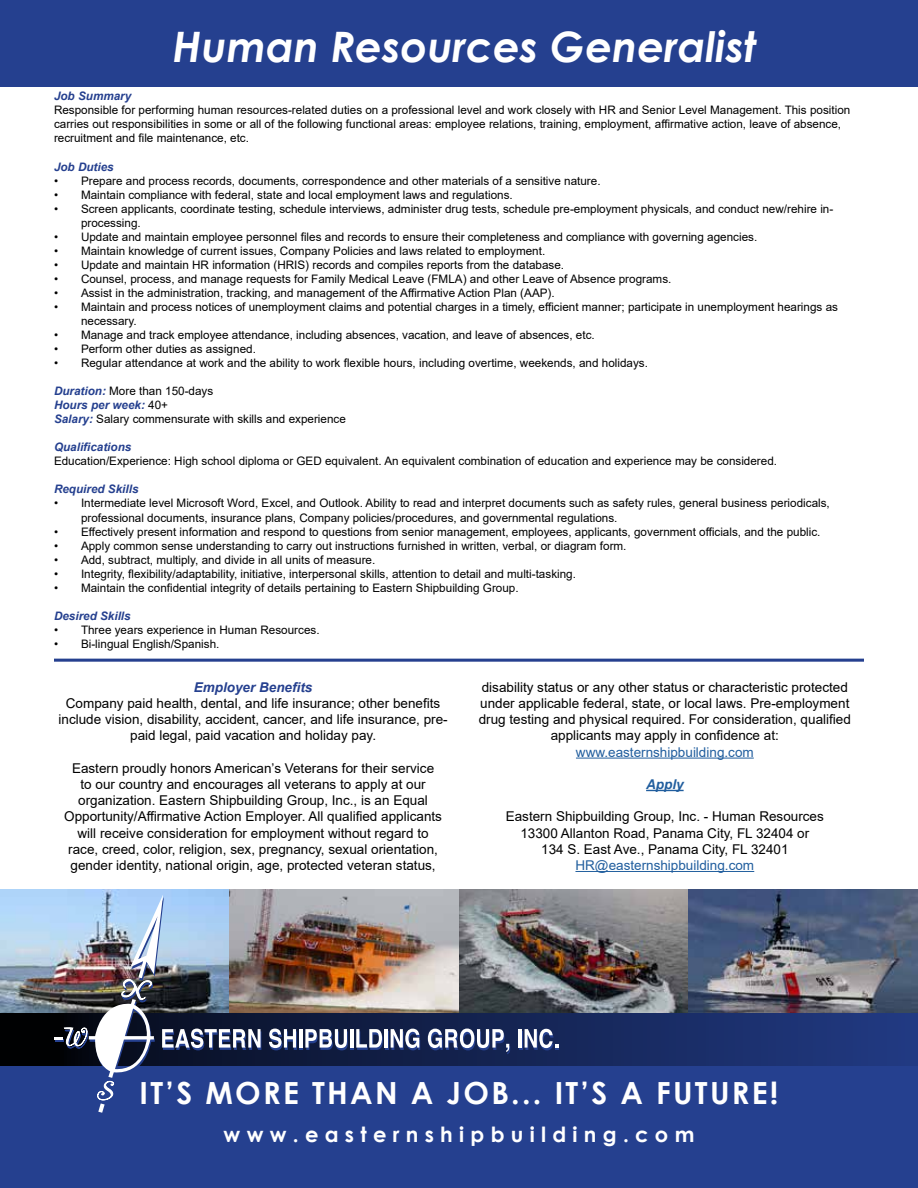
<style>
.page{position:relative;width:918px;height:1188px;background:#fff}
.page>*{position:absolute;margin:0;border:0;box-sizing:border-box;transform-origin:0 0}
.t1{font:italic 700 42px "Century Gothic";color:#fff}
.t2{font:700 30.45px "Century Gothic";letter-spacing:.075em;color:#fff}
.t3{font:700 21px "Century Gothic";letter-spacing:.3em;color:#fff}
.t4{font:13.5px/16.2px "Arial";color:#000;text-align:center}
.t5{font:13.5px "Arial";color:#215e9e}
.t6{font:italic 700 13.5px "Arial";color:#25408f}
.t7{font:italic 700 13.5px "Arial";color:#215e9e}
.t8{font:11.7px/14.1px "Arial";color:#000}
.t9{font:italic 700 11.7px "Arial";color:#25408f}
.s1{font-weight:700;font-style:italic;color:#25408f}
</style>
<div class="page">
<div style="left:0;top:0;width:918px;height:86px;background:#25408f"></div>
<img style="left:0;top:890px;width:918px;height:124px">
<hr style="left:576px;top:758px;width:178px;height:1px;background:#215e9e">
<hr style="left:646px;top:790px;width:38px;height:1px;background:#215e9e">
<hr style="left:575px;top:871px;width:179px;height:1px;background:#215e9e">
<hr style="left:54px;top:659px;width:810px;height:3px;background:#25408f">
<div style="left:0;top:1014px;width:918px;height:174px;background:#25408f"></div>
<svg style="left:0;top:1014px;width:918px;height:51px"></svg>
<hr style="left:300px;top:1031px;width:3px;height:19px;background:#25408f">
<hr style="left:351px;top:1031px;width:3px;height:19px;background:#25408f">
<hr style="left:385px;top:1031px;width:3px;height:19px;background:#25408f">
<hr style="left:519px;top:1031px;width:3px;height:19px;background:#25408f">
<svg style="left:269px;top:1029px;width:28px;height:21px"></svg>
<hr style="left:299px;top:1029px;width:3px;height:19px;background:#fff">
<svg style="left:305px;top:1029px;width:43px;height:21px"></svg>
<hr style="left:350px;top:1029px;width:3px;height:19px;background:#fff">
<svg style="left:356px;top:1029px;width:27px;height:21px"></svg>
<hr style="left:384px;top:1029px;width:4px;height:19px;background:#fff">
<svg style="left:391px;top:1029px;width:29px;height:21px"></svg>
<svg style="left:428px;top:1029px;width:82px;height:25px"></svg>
<hr style="left:518px;top:1029px;width:3px;height:19px;background:#fff">
<svg style="left:525px;top:1029px;width:34px;height:21px"></svg>
<img style="left:54px;top:895px;width:207px;height:218px">
<h1 class="t1" style="left:173px;top:14px;width:585px">Human Resources Generalist</h1>
<p class="t9" style="left:54px;top:88px;width:79px">Job Summary</p>
<p class="t8" style="left:54px;top:103px;width:798px">Responsible for performing human resources-related duties on a professional level and work closely with HR and Senior Level Management. This position carries out responsibilities in some or all of the following functional areas: employee relations, training, employment, affirmative action, leave of absence, recruitment and file maintenance, etc.</p>
<p class="t9" style="left:54px;top:159px;width:61px">Job Duties</p>
<p class="t8" style="left:54px;top:173px;width:548px">• Prepare and process records, documents, correspondence and other materials of a sensitive nature.</p>
<p class="t8" style="left:54px;top:187px;width:460px">• Maintain compliance with federal, state and local employment laws and regulations.</p>
<p class="t8" style="left:81px;top:201px;width:754px;text-indent:-27px">• Screen applicants, coordinate testing, schedule interviews, administer drug tests, schedule pre-employment physicals, and conduct new/rehire in&shy;processing.</p>
<p class="t8" style="left:54px;top:229px;width:705px">• Update and maintain employee personnel files and records to ensure their completeness and compliance with governing agencies.</p>
<p class="t8" style="left:54px;top:244px;width:493px">• Maintain knowledge of current issues, Company Policies and laws related to employment.</p>
<p class="t8" style="left:54px;top:258px;width:512px">• Update and maintain HR information (HRIS) records and compiles reports from the database.</p>
<p class="t8" style="left:54px;top:272px;width:619px">• Counsel, process, and manage requests for Family Medical Leave (FMLA) and other Leave of Absence programs.</p>
<p class="t8" style="left:54px;top:286px;width:502px">• Assist in the administration, tracking, and management of the Affirmative Action Plan (AAP).</p>
<p class="t8" style="left:81px;top:300px;width:759px;text-indent:-27px">• Maintain and process notices of unemployment claims and potential charges in a timely, efficient manner; participate in unemployment hearings as necessary.</p>
<p class="t8" style="left:54px;top:328px;width:542px">• Manage and track employee attendance, including absences, vacation, and leave of absences, etc.</p>
<p class="t8" style="left:54px;top:342px;width:203px">• Perform other duties as assigned.</p>
<p class="t8" style="left:54px;top:356px;width:596px">• Regular attendance at work and the ability to work flexible hours, including overtime, weekends, and holidays.</p>
<p class="t8" style="left:54px;top:384px;width:293px"><span class="s1">Duration:</span> More than 150-days<br><span class="s1">Hours per week:</span> 40+<br><span class="s1">Salary:</span> Salary commensurate with skills and experience</p>
<p class="t9" style="left:54px;top:439px;width:79px">Qualifications</p>
<p class="t8" style="left:54px;top:454px;width:725px">Education/Experience: High school diploma or GED equivalent. An equivalent combination of education and experience may be considered.</p>
<p class="t9" style="left:54px;top:482px;width:86px">Required Skills</p>
<p class="t8" style="left:81px;top:496px;width:750px;text-indent:-27px">• Intermediate level Microsoft Word, Excel, and Outlook. Ability to read and interpret documents such as safety rules, general business periodicals, professional documents, insurance plans, Company policies/procedures, and governmental regulations.</p>
<p class="t8" style="left:54px;top:524px;width:768px">• Effectively present information and respond to questions from senior management, employees, applicants, government officials, and the public.</p>
<p class="t8" style="left:54px;top:538px;width:574px">• Apply common sense understanding to carry out instructions furnished in written, verbal, or diagram form.</p>
<p class="t8" style="left:54px;top:552px;width:323px">• Add, subtract, multiply, and divide in all units of measure.</p>
<p class="t8" style="left:54px;top:566px;width:524px">• Integrity, flexibility/adaptability, initiative, interpersonal skills, attention to detail and multi-tasking.</p>
<p class="t8" style="left:54px;top:580px;width:466px">• Maintain the confidential integrity of details pertaining to Eastern Shipbuilding Group.</p>
<p class="t9" style="left:54px;top:608px;width:78px">Desired Skills</p>
<p class="t8" style="left:54px;top:623px;width:267px">• Three years experience in Human Resources.</p>
<p class="t8" style="left:54px;top:637px;width:167px">• Bi-lingual English/Spanish.</p>
<p class="t6" style="left:194px;top:678px;width:120px">Employer Benefits</p>
<p class="t4" style="left:59px;top:695px;width:391px">Company paid health, dental, and life insurance; other benefits include vision, disability, accident, cancer, and life insurance, pre&shy;paid legal, paid vacation and holiday pay.</p>
<p class="t4" style="left:64px;top:760px;width:379px">Eastern proudly honors American’s Veterans for their service<br>to our country and encourages all veterans to apply at our organization. Eastern Shipbuilding Group, Inc., is an Equal Opportunity/Affirmative Action Employer. All qualified applicants will receive consideration for employment without regard to race, creed, color, religion, sex, pregnancy, sexual orientation, gender identity, national origin, age, protected veteran status,</p>
<p class="t4" style="left:479px;top:679px;width:374px">disability status or any other status or characteristic protected under applicable federal, state, or local laws. Pre-employment drug testing and physical required. For consideration, qualified applicants may apply in confidence at:</p>
<p class="t5" style="left:576px;top:743px;width:179px">www.easternshipbuilding.com</p>
<p class="t7" style="left:646px;top:775px;width:39px">Apply</p>
<p class="t4" style="left:506px;top:809px;width:320px">Eastern Shipbuilding Group, Inc. - Human Resources<br>13300 Allanton Road, Panama City, FL 32404 or<br>134 S. East Ave., Panama City, FL 32401</p>
<p class="t5" style="left:575px;top:856px;width:180px">HR@easternshipbuilding.com</p>
<h2 class="t2" style="left:140px;top:1070px;width:640px">IT’S MORE THAN A JOB... IT’S A FUTURE!</h2>
<h3 class="t3" style="left:224px;top:1118px;width:472px">www.easternshipbuilding.com</h3>
</div>
